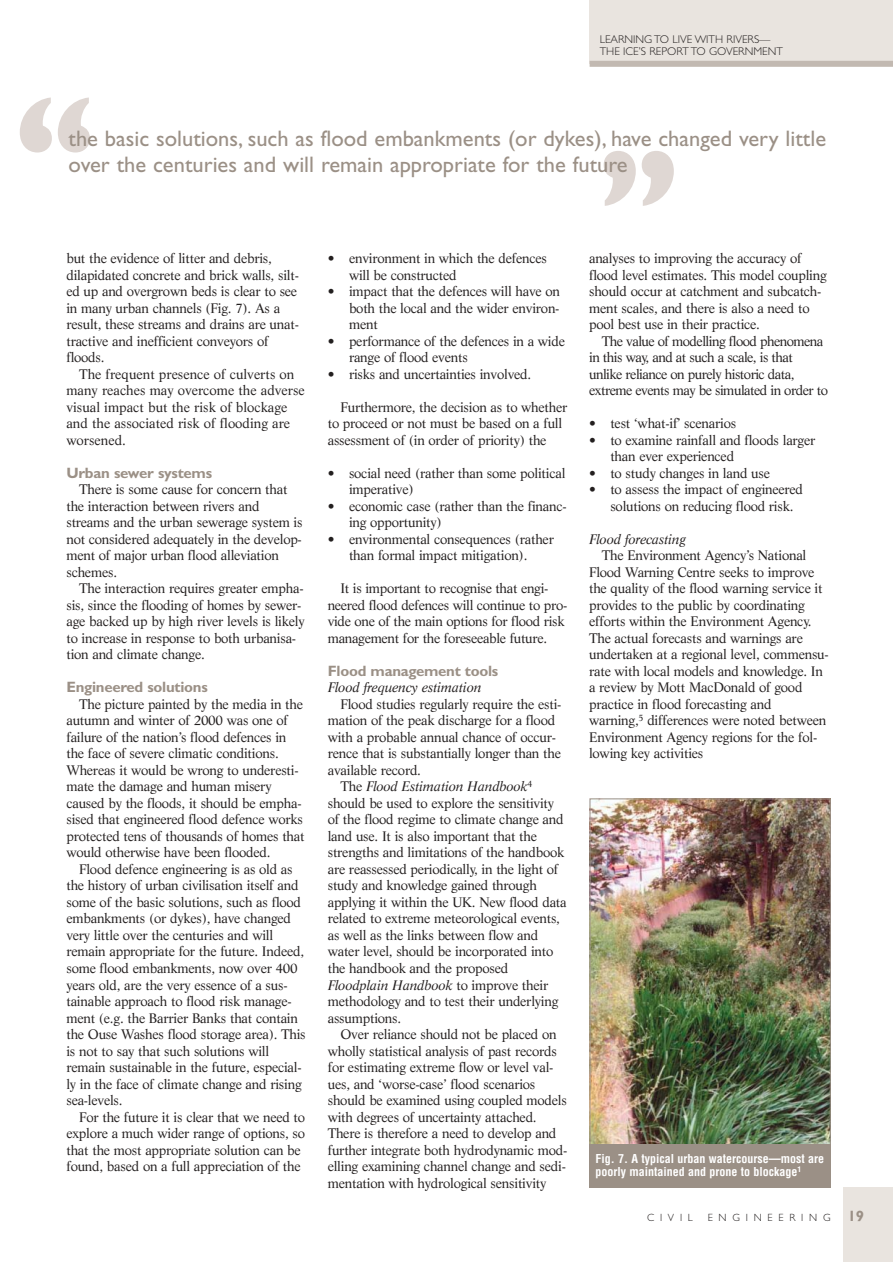
<style>
.page{position:relative;width:893px;height:1262px;background:#fff}
.page>*{position:absolute;margin:0;border:0;box-sizing:border-box;transform-origin:0 0}
.t1{font:700 176.25px "Gill Sans";color:#dfd7d3}
.t2{font:22.5px/25.5px "Gill Sans";color:#9b9086}
.t3{font:700 15px "Gill Sans";letter-spacing:-.015em;color:#9b9086}
.t4{font:13.5px/16.5px "Life";letter-spacing:-.015em;color:#231f1f}
.t5{font:13.5px/16.5px "Life";letter-spacing:-.04em;color:#231f1f}
.t6{font:italic 13.5px "Life";letter-spacing:-.015em;color:#231f1f}
.t7{font:700 condensed 12px/13.5px "Helvetica";color:#fff}
.t8{font:300 11.25px/12px "Gill Sans";color:#231f1f}
.t9{font:300 10.5px "Gill Sans";letter-spacing:.55em;color:#231f1f}
.s1{font-style:normal}
.s2{font-weight:700;font-size:15px;color:#9b9086}
</style>
<div class="page">
<div style="left:589px;top:0;width:303px;height:64px;background:#e9e4df"></div>
<div style="left:589px;top:61px;width:303px;height:6px;background:#c2b9b1"></div>
<div style="left:843px;top:1187px;width:49px;height:74px;background:#e9e4df"></div>
<img style="left:591px;top:800px;width:237px;height:344px">
<div style="left:589px;top:798px;width:241px;height:349px;border:1px solid #9b9086"></div>
<div style="left:589px;top:1144px;width:241px;height:43px;background:#9b9086"></div>
<p class="t8" style="left:599px;top:35px;width:184px">LEARNING TO LIVE WITH RIVERS—<br>THE ICE’S REPORT TO GOVERNMENT</p>
<h1 class="t1" style="left:12px;top:99px;width:87px">‘‘</h1>
<h2 class="t2" style="left:68px;top:128px;width:759px">the basic solutions, such as flood embankments (or dykes), have changed very little over the centuries and will remain appropriate for the future</h2>
<h1 class="t1" style="left:596px;top:152px;width:87px">’’</h1>
<p class="t4" style="left:66px;top:251px;width:234px">but the evidence of litter and debris, dilapidated concrete and brick walls, silt&shy;ed up and overgrown beds is clear to see in many urban channels (Fig. 7). As a result, these streams and drains are unat&shy;tractive and inefficient conveyors of floods.</p>
<p class="t4" style="left:66px;top:367px;width:240px;text-indent:13px">The frequent presence of culverts on many reaches may overcome the adverse visual impact but the risk of blockage and the associated risk of flooding are worsened.</p>
<p class="t3" style="left:66px;top:467px;width:147px">Urban sewer systems</p>
<p class="t4" style="left:66px;top:482px;width:238px;text-indent:13px">There is some cause for concern that the interaction between rivers and streams and the urban sewerage system is not considered adequately in the develop&shy;ment of major urban flood alleviation schemes.</p>
<p class="t4" style="left:66px;top:581px;width:240px;text-indent:13px">The interaction requires greater empha&shy;sis, since the flooding of homes by sewer&shy;age backed up by high river levels is likely to increase in response to both urbanisa&shy;tion and climate change.</p>
<p class="t3" style="left:66px;top:682px;width:143px">Engineered solutions</p>
<p class="t4" style="left:66px;top:697px;width:240px;text-indent:13px">The picture painted by the media in the autumn and winter of 2000 was one of failure of the nation’s flood defences in the face of severe climatic conditions.<br>Whereas it would be wrong to underesti&shy;mate the damage and human misery caused by the floods, it should be empha&shy;sised that engineered flood defence works protected tens of thousands of homes that would otherwise have been flooded.</p>
<p class="t4" style="left:66px;top:862px;width:241px;text-indent:13px">Flood defence engineering is as old as the history of urban civilisation itself and some of the basic solutions, such as flood embankments (or dykes), have changed very little over the centuries and will remain appropriate for the future. Indeed, some flood embankments, now over 400 years old, are the very essence of a sus&shy;tainable approach to flood risk manage&shy;ment (e.g. the Barrier Banks that contain the Ouse Washes flood storage area). This is not to say that such solutions will remain sustainable in the future, especial&shy;ly in the face of climate change and rising sea-levels.</p>
<p class="t4" style="left:66px;top:1109px;width:240px;text-indent:13px">For the future it is clear that we need to explore a much wider range of options, so that the most appropriate solution can be found, based on a full appreciation of the</p>
<p class="t4" style="left:349px;top:251px;width:199px;text-indent:-21px">• environment in which the defences will be constructed</p>
<p class="t4" style="left:349px;top:284px;width:212px;text-align:justify;text-indent:-21px">• impact that the defences will have on both the local and the wider environ&shy;ment</p>
<p class="t4" style="left:349px;top:334px;width:217px;text-indent:-21px">• performance of the defences in a wide range of flood events</p>
<p class="t4" style="left:328px;top:367px;width:205px">• risks and uncertainties involved.</p>
<p class="t4" style="left:328px;top:400px;width:241px;text-indent:13px">Furthermore, the decision as to whether to proceed or not must be based on a full assessment of (in order of priority) the</p>
<p class="t4" style="left:349px;top:466px;width:218px;text-indent:-21px">• social need (rather than some political imperative)</p>
<p class="t4" style="left:349px;top:499px;width:219px;text-indent:-21px">• economic case (rather than the financ&shy;ing opportunity)</p>
<p class="t4" style="left:328px;top:532px;width:228px;text-align:center">• environmental consequences (rather than formal impact mitigation).</p>
<p class="t4" style="left:328px;top:581px;width:241px;text-indent:13px">It is important to recognise that engi&shy;neered flood defences will continue to pro&shy;vide one of the main options for flood risk management for the foreseeable future.</p>
<p class="t3" style="left:328px;top:665px;width:172px">Flood management tools</p>
<p class="t6" style="left:328px;top:682px;width:155px">Flood frequency estimation</p>
<p class="t4" style="left:340px;top:697px;width:222px">Flood studies regularly require the esti-</p>
<p class="t4" style="left:328px;top:713px;width:229px">mation of the peak discharge for a flood</p>
<p class="t4" style="left:328px;top:730px;width:230px">with a probable annual chance of occur-</p>
<p class="t4" style="left:328px;top:746px;width:235px">rence that is substantially longer than the</p>
<p class="t4" style="left:328px;top:763px;width:95px">available record.</p>
<p class="t6" style="left:340px;top:781px;width:193px"><span class="s1">The</span> Flood Estimation Handbook<sup>4</sup></p>
<p class="t4" style="left:328px;top:796px;width:228px">should be used to explore the sensitivity</p>
<p class="t4" style="left:328px;top:812px;width:237px">of the flood regime to climate change and</p>
<p class="t4" style="left:328px;top:829px;width:211px">land use. It is also important that the</p>
<p class="t4" style="left:328px;top:845px;width:238px">strengths and limitations of the handbook</p>
<p class="t4" style="left:328px;top:862px;width:232px">are reassessed periodically, in the light of</p>
<p class="t4" style="left:328px;top:878px;width:211px">study and knowledge gained through</p>
<p class="t4" style="left:328px;top:895px;width:240px">applying it within the UK. New flood data</p>
<p class="t4" style="left:328px;top:911px;width:234px">related to extreme meteorological events,</p>
<p class="t4" style="left:328px;top:928px;width:212px">as well as the links between flow and</p>
<p class="t4" style="left:328px;top:944px;width:227px">water level, should be incorporated into</p>
<p class="t4" style="left:328px;top:961px;width:182px">the handbook and the proposed</p>
<p class="t6" style="left:328px;top:979px;width:222px">Floodplain Handbook <span class="s1">to improve their</span></p>
<p class="t4" style="left:328px;top:994px;width:232px">methodology and to test their underlying</p>
<p class="t4" style="left:328px;top:1010px;width:75px">assumptions.</p>
<p class="t4" style="left:340px;top:1027px;width:217px">Over reliance should not be placed on</p>
<p class="t4" style="left:328px;top:1043px;width:231px">wholly statistical analysis of past records</p>
<p class="t4" style="left:328px;top:1060px;width:227px">for estimating extreme flow or level val-</p>
<p class="t4" style="left:328px;top:1076px;width:209px">ues, and ‘worse-case’ flood scenarios</p>
<p class="t4" style="left:328px;top:1093px;width:241px">should be examined using coupled models</p>
<p class="t4" style="left:328px;top:1109px;width:210px">with degrees of uncertainty attached.</p>
<p class="t4" style="left:328px;top:1126px;width:230px">There is therefore a need to develop and</p>
<p class="t4" style="left:328px;top:1142px;width:241px">further integrate both hydrodynamic mod-</p>
<p class="t4" style="left:328px;top:1159px;width:240px">elling examining channel change and sedi-</p>
<p class="t4" style="left:328px;top:1175px;width:220px">mentation with hydrological sensitivity</p>
<p class="t4" style="left:589px;top:251px;width:239px">analyses to improving the accuracy of flood level estimates. This model coupling should occur at catchment and subcatch&shy;ment scales, and there is also a need to pool best use in their practice.</p>
<p class="t5" style="left:589px;top:334px;width:240px;text-indent:13px">The value of modelling flood phenomena in this way, and at such a scale, is that unlike reliance on purely historic data, extreme events may be simulated in order to</p>
<p class="t4" style="left:589px;top:416px;width:149px">• test ‘what-if’ scenarios</p>
<p class="t4" style="left:610px;top:433px;width:206px;text-indent:-21px">• to examine rainfall and floods larger than ever experienced</p>
<p class="t4" style="left:589px;top:466px;width:182px">• to study changes in land use</p>
<p class="t4" style="left:610px;top:482px;width:194px;text-indent:-21px">• to assess the impact of engineered solutions on reducing flood risk.</p>
<p class="t6" style="left:589px;top:533px;width:98px">Flood forecasting</p>
<p class="t4" style="left:589px;top:548px;width:241px;text-indent:13px">The Environment Agency’s National Flood Warning Centre seeks to improve the quality of the flood warning service it provides to the public by coordinating efforts within the Environment Agency.<br>The actual forecasts and warnings are undertaken at a regional level, commensu&shy;rate with local models and knowledge. In a review by Mott MacDonald of good practice in flood forecasting and warning,<sup>5</sup> differences were noted between Environment Agency regions for the fol&shy;lowing key activities</p>
<p class="t7" style="left:595px;top:1152px;width:230px">Fig. 7. A typical urban watercourse—most are poorly maintained and prone to blockage<sup>1</sup></p>
<p class="t9" style="left:647px;top:1213px;width:47px">CIVIL</p>
<p class="t9" style="left:707px;top:1213px;width:158px">ENGINEERING <span class="s2">19</span></p>
</div>
